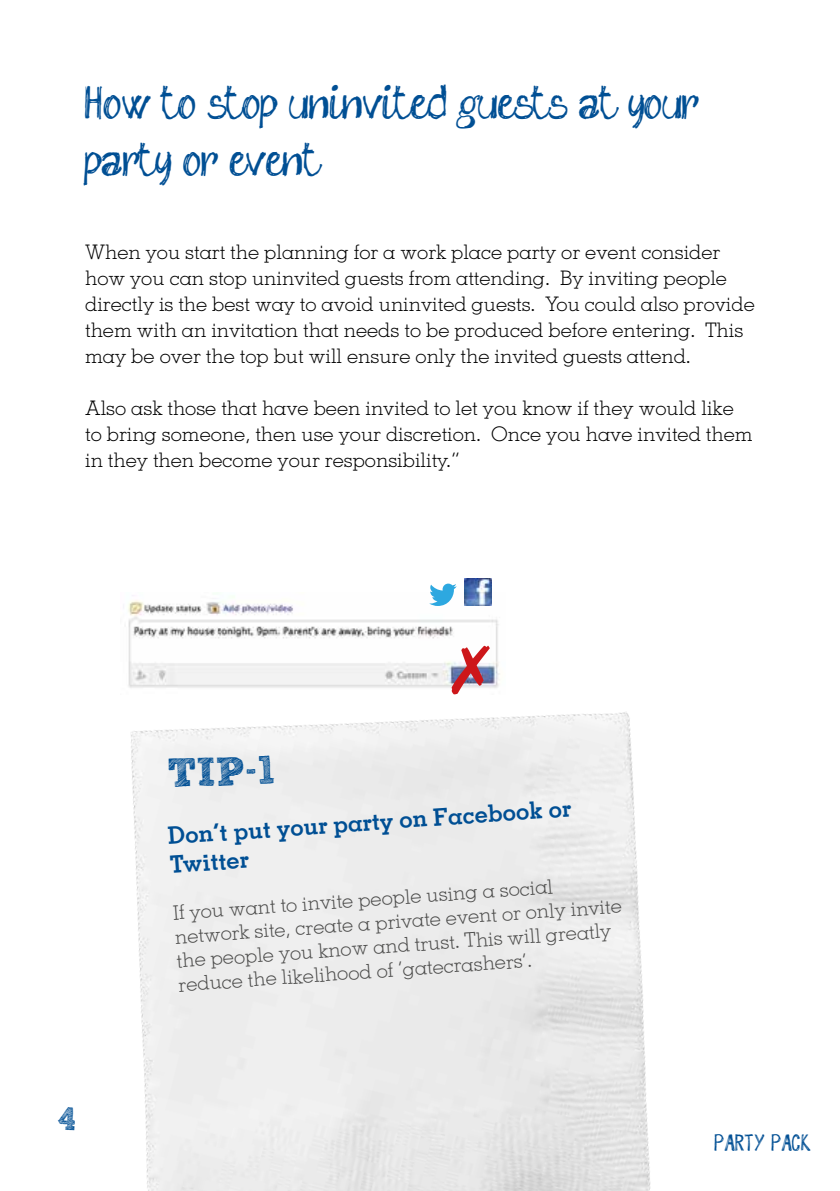
<style>
.page{position:relative;width:840px;height:1191px;background:#fff}
.page>*{position:absolute;margin:0;border:0;box-sizing:border-box;transform-origin:0 0}
.t1{font:48px/57.6px "sketch me FREE version";color:#004f94}
.t2{font:700 40px "freeversion Sketch Block";color:#004f94}
.t3{font:700 32px "freeversion Sketch Block";color:#004f94}
.t4{font:700 24px/28.8px "Memphis";color:#004f94}
.t5{font:24px "sketch me FREE version";color:#004f94}
.t6{font:300 20px/26px "Memphis";color:#000}
.t7{font:300 20px/24px "Memphis";color:#4a4a49}
.s1{font-family:"Sketch Nice";font-weight:400}
</style>
<div class="page">
<img style="left:131px;top:578px;width:520px;height:613px">
<img style="left:128px;top:592px;width:377px;height:102px">
<svg style="left:429px;top:583px;width:27px;height:23px"></svg>
<img style="left:464px;top:578px;width:27px;height:28px">
<svg style="left:451px;top:645px;width:38px;height:49px"></svg>
<h1 class="t1" style="left:85px;top:77px;width:615px">How to stop uninvited guests at your party or event</h1>
<p class="t6" style="left:85px;top:238px;width:670px">When you start the planning for a work place party or event consider how you can stop uninvited guests from attending. By inviting people directly is the best way to avoid uninvited guests. You could also provide them with an invitation that needs to be produced before entering. This may be over the top but will ensure only the invited guests attend.</p>
<p class="t6" style="left:85px;top:394px;width:668px">Also ask those that have been invited to let you know if they would like to bring someone, then use your discretion. Once you have invited them in they then become your responsibility.”</p>
<h3 class="t3" style="left:58px;top:1107px;width:20px">4</h3>
<h2 class="t2" style="left:167px;top:758px;width:108px;rotate:-2deg">TIP<span class="s1">-</span>1</h2>
<p class="t4" style="left:167px;top:821px;width:405px;rotate:-4deg">Don’t put your party on Facebook or<br>Twitter</p>
<p class="t7" style="left:172px;top:900px;width:449px;rotate:-4deg">If you want to invite people using a social network site, create a private event or only invite the people you know and trust. This will greatly reduce the likelihood of ‘gatecrashers’.</p>
<p class="t5" style="left:714px;top:1133px;width:98px">PARTY PACK</p>
</div>
